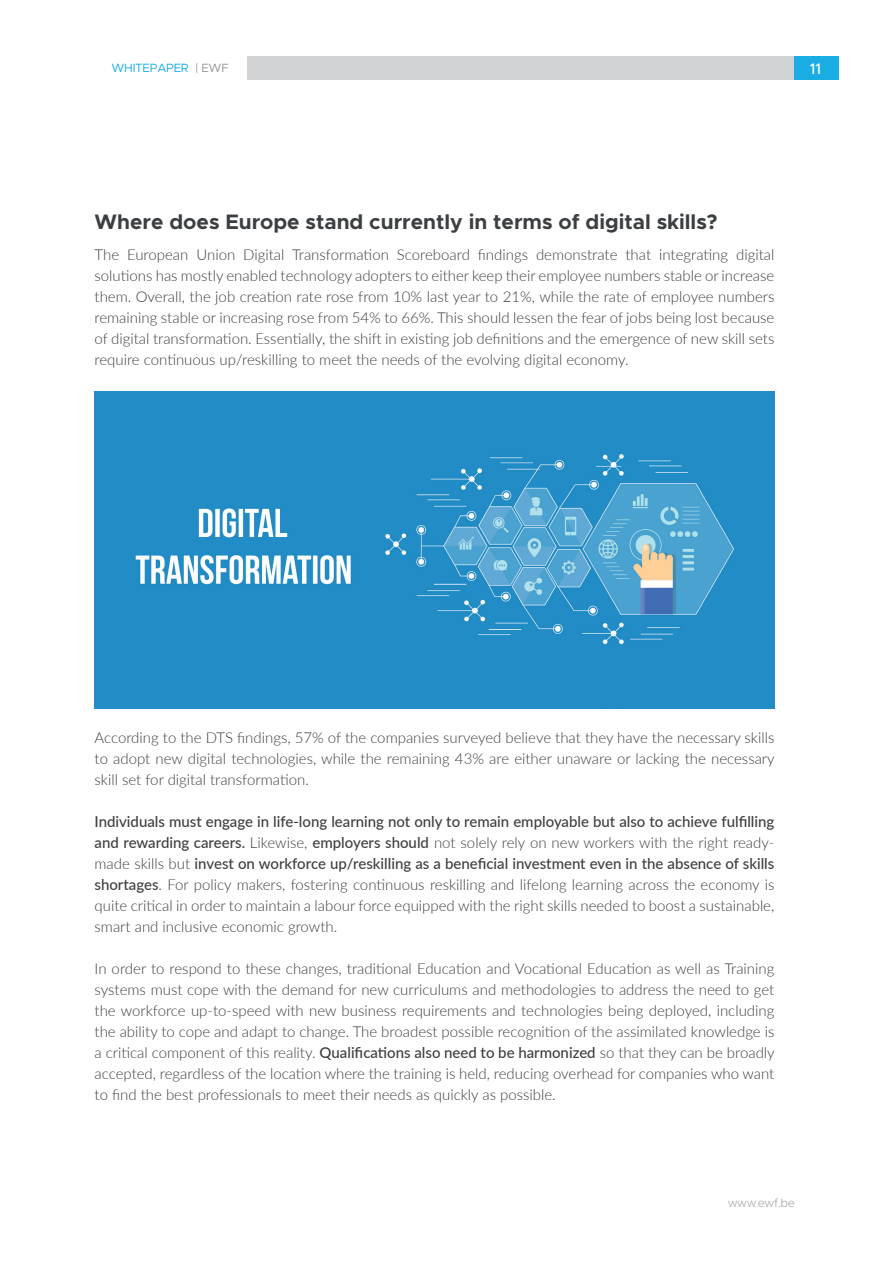
<style>
.page{position:relative;width:893px;height:1263px;background:#fff}
.page>*{position:absolute;margin:0;border:0;box-sizing:border-box;transform-origin:0 0}
.Headline_01{font:700 21px "Metropolis";color:#3c3f41}
.t1{font:500 15.3px "Metropolis";color:#fff}
.Body_Text_Style{font:300 15px/21px "Lato";color:#3e3e3f;text-align:justify}
.t2{font:12px "Metropolis";letter-spacing:-.02em;color:#1aade4}
.t3{font:300 12px "Metropolis";letter-spacing:-.02em;color:#a8a9ad}
.s1{color:#939598}
.s2{font-weight:500}
</style>
<div class="page">
<img style="left:95px;top:391px;width:679px;height:317px">
<div style="left:247px;top:56px;width:547px;height:24px;background:#d1d2d4"></div>
<div style="left:794px;top:56px;width:45px;height:24px;background:#1aade4"></div>
<p class="t2" style="left:112px;top:61px;width:119px">WHITEPAPER <span class="s1">| EWF</span></p>
<p class="t1" style="left:810px;top:59px;width:13px">11</p>
<p class="Headline_01" style="left:95px;top:208px;width:624px">Where does Europe stand currently in terms of digital skills?</p>
<p class="Body_Text_Style" style="left:95px;top:244px;width:681px">The European Union Digital Transformation Scoreboard findings demonstrate that integrating digital solutions has mostly enabled technology adopters to either keep their employee numbers stable or increase them. Overall, the job creation rate rose from 10% last year to 21%, while the rate of employee numbers remaining stable or increasing rose from 54% to 66%. This should lessen the fear of jobs being lost because of digital transformation. Essentially, the shift in existing job definitions and the emergence of new skill sets require continuous up/reskilling to meet the needs of the evolving digital economy.</p>
<p class="Body_Text_Style" style="left:95px;top:727px;width:682px">According to the DTS findings, 57% of the companies surveyed believe that they have the necessary skills to adopt new digital technologies, while the remaining 43% are either unaware or lacking the necessary skill set for digital transformation.</p>
<p class="Body_Text_Style" style="left:95px;top:811px;width:681px"><span class="s2">Individuals must engage in life-long learning not only to remain employable but also to achieve fulfilling and rewarding careers.</span> Likewise, <span class="s2">employers should</span> not solely rely on new workers with the right ready&shy;made skills but <span class="s2">invest on workforce up/reskilling as a beneficial investment even in the absence of skills shortages</span>. For policy makers, fostering continuous reskilling and lifelong learning across the economy is quite critical in order to maintain a labour force equipped with the right skills needed to boost a sustainable, smart and inclusive economic growth.</p>
<p class="Body_Text_Style" style="left:95px;top:958px;width:682px">In order to respond to these changes, traditional Education and Vocational Education as well as Training systems must cope with the demand for new curriculums and methodologies to address the need to get the workforce up-to-speed with new business requirements and technologies being deployed, including the ability to cope and adapt to change. The broadest possible recognition of the assimilated knowledge is a critical component of this reality. <span class="s2">Qualifications also need to be harmonized</span> so that they can be broadly accepted, regardless of the location where the training is held, reducing overhead for companies who want to find the best professionals to meet their needs as quickly as possible.</p>
<p class="t3" style="left:728px;top:1195px;width:69px">www.ewf.be</p>
</div>
